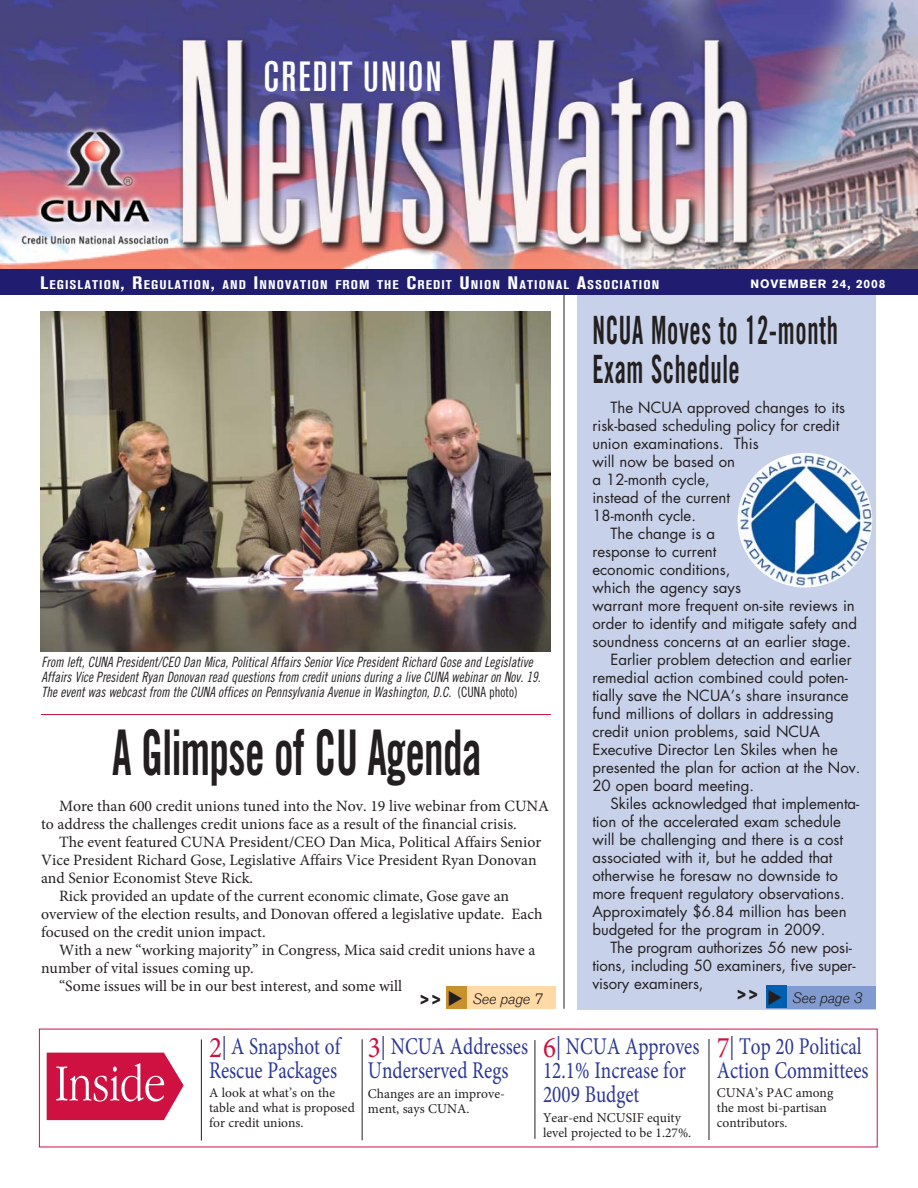
<style>
.page{position:relative;width:918px;height:1188px;background:#fff}
.page>*{position:absolute;margin:0;border:0;box-sizing:border-box;transform-origin:0 0}
.t1{font:63px "Trade Gothic LT Std Bd Cn 20";letter-spacing:-.015em;color:#231f20;scale:.7 1}
.t2{font:500 condensed 42px "Akzidenz Grotesk Std";letter-spacing:.05em;color:#fff}
.t3{font:39px/39px "Trade Gothic LT Std Bd Cn 20";letter-spacing:.025em;color:#231f20;scale:.65 1}
.t4{font:24px/24px "Minion Pro";color:#2b3795;scale:.8 1}
.t5{font:15.75px/18px "Minion Pro";color:#231f20}
.t6{font:15px "Futura Std";color:#231f20}
.t7{font:italic 300 15px "Akzidenz Grotesk Std";letter-spacing:-.015em;color:#231f20}
.t8{font:14.25px/15px "Trade Gothic LT Std Cn 18 Obl";color:#231f20;scale:.9 1}
.t9{font:13.5px/15px "Minion Pro";color:#231f20}
.t10{font:700 condensed 12.6px "Akzidenz Grotesk Std";letter-spacing:.07em;color:#fff;scale:1.2 1}
.t11{font:700 12px "Akzidenz Grotesk Std";letter-spacing:.075em;color:#fff}
.s1{font-size:18px}
.s2{font-size:30px;color:#ce1140}
.s3{font-family:"Trade Gothic LT Std Cn 18"}
.s4{font-weight:700;font-style:normal;font-size:16.5px}
</style>
<div class="page">
<div style="left:577px;top:291px;width:298px;height:719px;background:#c7d1ea"></div>
<hr style="left:564px;top:295px;width:1px;height:714px;background:#231f20">
<img style="left:0;top:0;width:918px;height:269px">
<div style="left:0;top:269px;width:918px;height:26px;background:#201c70"></div>
<svg style="left:47px;top:1053px;width:137px;height:67px"></svg>
<hr style="left:41px;top:714px;width:510px;height:1px;background:#ce1140">
<div style="left:766px;top:986px;width:109px;height:22px;background:#819bd0"></div>
<div style="left:766px;top:986px;width:21px;height:22px;background:#0060af"></div>
<img style="left:40px;top:311px;width:510px;height:340px">
<hr style="left:535px;top:1040px;width:1px;height:99px;background:#231f20">
<hr style="left:362px;top:1039px;width:1px;height:101px;background:#231f20">
<hr style="left:709px;top:1039px;width:1px;height:101px;background:#231f20">
<hr style="left:201px;top:1039px;width:1px;height:102px;background:#231f20">
<div style="left:447px;top:987px;width:109px;height:22px;background:#ffdaa6"></div>
<div style="left:446px;top:987px;width:21px;height:22px;background:#c9902e"></div>
<img style="left:738px;top:453px;width:134px;height:135px;border-radius:50%">
<h2 class="t2" style="left:264px;top:53px;width:179px">CREDIT UNION</h2>
<p class="t10" style="left:40px;top:278px;width:517px"><span class="s1">L</span>EGISLATION<span class="s1">, R</span>EGULATION<span class="s1">,</span> AND <span class="s1">I</span>NNOVATION FROM THE <span class="s1">C</span>REDIT <span class="s1">U</span>NION <span class="s1">N</span>ATIONAL <span class="s1">A</span>SSOCIATION</p>
<p class="t11" style="left:750px;top:277px;width:137px">NOVEMBER 24, 2008</p>
<h3 class="t3" style="left:592px;top:315px;width:380px">NCUA Moves to 12-month<br>Exam Schedule</h3>
<p class="t6" style="left:610px;top:401px;width:236px">The NCUA approved changes to its</p>
<p class="t6" style="left:592px;top:419px;width:249px">risk-based scheduling policy for credit</p>
<p class="t6" style="left:592px;top:437px;width:168px">union examinations. This</p>
<p class="t6" style="left:592px;top:455px;width:144px">will now be based on</p>
<p class="t6" style="left:592px;top:473px;width:119px">a 12-month cycle,</p>
<p class="t6" style="left:592px;top:491px;width:139px">instead of the current</p>
<p class="t6" style="left:592px;top:509px;width:105px">18-month cycle.</p>
<p class="t6" style="left:610px;top:527px;width:106px">The change is a</p>
<p class="t6" style="left:592px;top:545px;width:125px">response to current</p>
<p class="t6" style="left:592px;top:563px;width:139px">economic conditions,</p>
<p class="t6" style="left:592px;top:581px;width:150px">which the agency says</p>
<p class="t6" style="left:592px;top:599px;width:264px">warrant more frequent on-site reviews in</p>
<p class="t6" style="left:592px;top:617px;width:266px">order to identify and mitigate safety and</p>
<p class="t6" style="left:592px;top:635px;width:260px">soundness concerns at an earlier stage.</p>
<p class="t6" style="left:610px;top:653px;width:243px">Earlier problem detection and earlier</p>
<p class="t6" style="left:592px;top:671px;width:257px">remedial action combined could poten-</p>
<p class="t6" style="left:592px;top:689px;width:258px">tially save the NCUA’s share insurance</p>
<p class="t6" style="left:592px;top:707px;width:243px">fund millions of dollars in addressing</p>
<p class="t6" style="left:592px;top:725px;width:229px">credit union problems, said NCUA</p>
<p class="t6" style="left:592px;top:743px;width:247px">Executive Director Len Skiles when he</p>
<p class="t6" style="left:592px;top:761px;width:270px">presented the plan for action at the Nov.</p>
<p class="t6" style="left:592px;top:779px;width:163px">20 open board meeting.</p>
<p class="t6" style="left:610px;top:797px;width:251px">Skiles acknowledged that implementa-</p>
<p class="t6" style="left:592px;top:815px;width:250px">tion of the accelerated exam schedule</p>
<p class="t6" style="left:592px;top:833px;width:252px">will be challenging and there is a cost</p>
<p class="t6" style="left:592px;top:851px;width:242px">associated with it, but he added that</p>
<p class="t6" style="left:592px;top:869px;width:247px">otherwise he foresaw no downside to</p>
<p class="t6" style="left:592px;top:887px;width:254px">more frequent regulatory observations.</p>
<p class="t6" style="left:592px;top:905px;width:256px">Approximately $6.84 million has been</p>
<p class="t6" style="left:592px;top:923px;width:235px">budgeted for the program in 2009.</p>
<p class="t6" style="left:610px;top:941px;width:243px">The program authorizes 56 new posi-</p>
<p class="t6" style="left:592px;top:959px;width:265px">tions, including 50 examiners, five super-</p>
<p class="t6" style="left:592px;top:977px;width:113px">visory examiners,</p>
<p class="t7" style="left:735px;top:989px;width:128px"><sup>&gt;&gt;</sup> ◆ See page 3</p>
<h3 class="t4" style="left:209px;top:1037px;width:165px"><span class="s2">2</span>| A Snapshot of<br>Rescue Packages</h3>
<p class="t9" style="left:209px;top:1087px;width:147px">A look at what’s on the table and what is proposed for credit unions.</p>
<p class="t8" style="left:42px;top:657px;width:556px">From left, CUNA President/CEO Dan Mica, Political Affairs Senior Vice President Richard Gose and Legislative<br>Affairs Vice President Ryan Donovan read questions from credit unions during a live CUNA webinar on Nov. 19.<br>The event was webcast from the CUNA offices on Pennsylvania Avenue in Washington, D.C. <span class="s3">(CUNA photo)</span></p>
<h1 class="t1" style="left:112px;top:730px;width:529px">A Glimpse of CU Agenda</h1>
<p class="t5" style="left:41px;top:799px;width:510px;text-indent:18px">More than 600 credit unions tuned into the Nov. 19 live webinar from CUNA to address the challenges credit unions face as a result of the financial crisis.</p>
<p class="t5" style="left:59px;top:835px;width:484px">The event featured CUNA President/CEO Dan Mica, Political Affairs Senior</p>
<p class="t5" style="left:41px;top:853px;width:497px">Vice President Richard Gose, Legislative Affairs Vice President Ryan Donovan</p>
<p class="t5" style="left:41px;top:871px;width:214px">and Senior Economist Steve Rick.</p>
<p class="t5" style="left:59px;top:889px;width:452px">Rick provided an update of the current economic climate, Gose gave an</p>
<p class="t5" style="left:41px;top:907px;width:503px">overview of the election results, and Donovan offered a legislative update. Each</p>
<p class="t5" style="left:41px;top:925px;width:226px">focused on the credit union impact.</p>
<p class="t5" style="left:59px;top:943px;width:478px">With a new “working majority” in Congress, Mica said credit unions have a</p>
<p class="t5" style="left:41px;top:961px;width:214px">number of vital issues coming up.</p>
<p class="t5" style="left:59px;top:979px;width:345px">“Some issues will be in our best interest, and some will</p>
<p class="t7" style="left:419px;top:990px;width:125px"><span class="s4">&gt;&gt;</span> ◆ See page 7</p>
<h3 class="t4" style="left:717px;top:1037px;width:191px"><span class="s2">7</span>| Top 20 Political<br>Action Committees</h3>
<p class="t9" style="left:717px;top:1087px;width:118px">CUNA’s PAC among the most bi-partisan contributors.</p>
<h3 class="t4" style="left:543px;top:1037px;width:197px"><span class="s2">6</span>| NCUA Approves<br>12.1% Increase for<br>2009 Budget</h3>
<p class="t9" style="left:543px;top:1111px;width:150px">Year-end NCUSIF equity level projected to be 1.27%.</p>
<h3 class="t4" style="left:368px;top:1037px;width:202px"><span class="s2">3</span>| NCUA Addresses<br>Underserved Regs</h3>
<p class="t9" style="left:368px;top:1087px;width:139px">Changes are an improve&shy;ment, says CUNA.</p>
</div>
